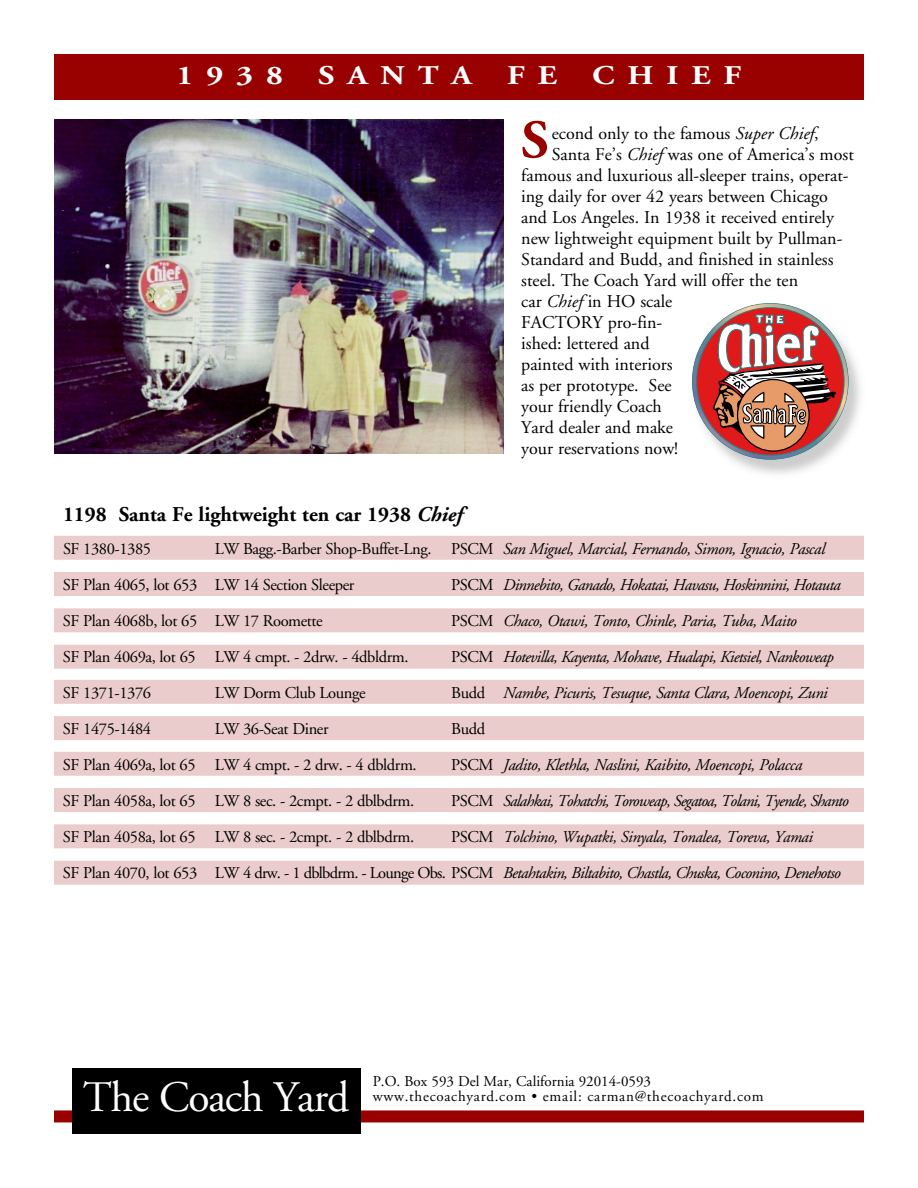
<style>
.page{position:relative;width:918px;height:1188px;background:#fff}
.page>*{position:absolute;margin:0;border:0;box-sizing:border-box;transform-origin:0 0}
.t1{font:700 54px "Adobe Garamond";color:#900}
.t2{font:43.5px "Adobe Garamond";letter-spacing:-.025em;color:#fff}
.t3{font:700 27px "Adobe Garamond";letter-spacing:.4em;color:#fff;scale:1.2 1}
.t4{font:700 21px "Adobe Garamond";color:#000}
.t5{font:18px "Adobe Garamond";color:#000}
.t6{font:italic 16.5px/36px "Adobe Garamond";letter-spacing:-.04em;color:#000}
.t7{font:16.5px/36px "Adobe Garamond";letter-spacing:-.025em;color:#000}
.t8{font:15px "Adobe Garamond";letter-spacing:.05em;color:#000}
.t9{font:15px "Adobe Garamond";color:#000}
.s1{font-style:italic}
.s2{font-style:normal}
</style>
<div class="page">
<div style="left:54px;top:536px;width:810px;height:24px;background:#ebcccc"></div>
<div style="left:54px;top:572px;width:810px;height:24px;background:#ebcccc"></div>
<div style="left:54px;top:608px;width:810px;height:24px;background:#ebcccc"></div>
<div style="left:54px;top:645px;width:810px;height:24px;background:#ebcccc"></div>
<div style="left:54px;top:680px;width:810px;height:24px;background:#ebcccc"></div>
<div style="left:54px;top:716px;width:810px;height:24px;background:#ebcccc"></div>
<div style="left:54px;top:752px;width:810px;height:24px;background:#ebcccc"></div>
<div style="left:54px;top:788px;width:810px;height:24px;background:#ebcccc"></div>
<div style="left:54px;top:824px;width:810px;height:24px;background:#ebcccc"></div>
<div style="left:54px;top:861px;width:810px;height:24px;background:#ebcccc"></div>
<div style="left:54px;top:54px;width:810px;height:46px;background:#900"></div>
<img style="left:54px;top:119px;width:450px;height:334px">
<svg style="left:692px;top:303px;width:157px;height:157px"></svg>
<div style="left:54px;top:1110px;width:810px;height:12px;background:#900"></div>
<div style="left:72px;top:1069px;width:288px;height:65px;background:#000"></div>
<h3 class="t3" style="left:177px;top:59px;width:90px">1938</h3>
<h3 class="t3" style="left:318px;top:59px;width:130px">SANTA</h3>
<h3 class="t3" style="left:507px;top:59px;width:43px">F E</h3>
<h3 class="t3" style="left:592px;top:59px;width:126px">CHIEF</h3>
<h1 class="t1" style="left:521px;top:107px;width:29px">S</h1>
<p class="t5" style="left:552px;top:122px;width:268px">econd only to the famous <span class="s1">Super Chief</span>,</p>
<p class="t5" style="left:552px;top:143px;width:304px">Santa Fe’s <span class="s1">Chief</span> was one of America’s most</p>
<p class="t5" style="left:521px;top:164px;width:329px">famous and luxurious all-sleeper trains, operat-</p>
<p class="t5" style="left:521px;top:185px;width:308px">ing daily for over 42 years between Chicago</p>
<p class="t5" style="left:521px;top:206px;width:314px">and Los Angeles. In 1938 it received entirely</p>
<p class="t5" style="left:521px;top:227px;width:323px">new lightweight equipment built by Pullman-</p>
<p class="t5" style="left:521px;top:248px;width:314px">Standard and Budd, and finished in stainless</p>
<p class="t5" style="left:521px;top:269px;width:278px">steel. The Coach Yard will offer the ten</p>
<p class="t5" style="left:521px;top:290px;width:153px">car <span class="s1">Chief</span> in HO scale</p>
<p class="t5" style="left:521px;top:311px;width:143px">FACTORY pro-fin-</p>
<p class="t5" style="left:521px;top:332px;width:130px">ished: lettered and</p>
<p class="t5" style="left:521px;top:353px;width:153px">painted with interiors</p>
<p class="t5" style="left:521px;top:374px;width:152px">as per prototype. See</p>
<p class="t5" style="left:521px;top:395px;width:142px">your friendly Coach</p>
<p class="t5" style="left:521px;top:416px;width:153px">Yard dealer and make</p>
<p class="t5" style="left:521px;top:437px;width:158px">your reservations now!</p>
<p class="t4" style="left:63px;top:501px;width:401px">1198 Santa Fe lightweight ten car 1938 <span class="s1">Chief</span></p>
<p class="t7" style="left:63px;top:530px;width:90px">SF 1380-1385</p>
<p class="t7" style="left:63px;top:530px;width:764px;text-indent:152px">LW Bagg.-Barber Shop-Buffet-Lng. PSCM <span class="s1">San Miguel, Marcial, Fernando, Simon, Ignacio, Pascal<br></span>SF Plan 4065, lot 653 LW 14 Section Sleeper</p>
<p class="t6" style="left:451px;top:566px;width:391px"><span class="s2">PSCM</span> Dinnebito, Ganado, Hokatai, Havasu, Hoskinnini, Hotauta</p>
<p class="t7" style="left:63px;top:602px;width:261px">SF Plan 4068b, lot 65 LW 17 Roomette</p>
<p class="t6" style="left:451px;top:602px;width:347px"><span class="s2">PSCM</span> Chaco, Otawi, Tonto, Chinle, Paria, Tuba, Maito</p>
<p class="t7" style="left:63px;top:638px;width:347px">SF Plan 4069a, lot 65 LW 4 cmpt. - 2drw. - 4dbldrm.</p>
<p class="t6" style="left:451px;top:638px;width:384px"><span class="s2">PSCM</span> Hotevilla, Kayenta, Mohave, Hualapi, Kietsiel, Nankoweap</p>
<p class="t7" style="left:63px;top:674px;width:90px">SF 1371-1376</p>
<p class="t7" style="left:215px;top:674px;width:152px">LW Dorm Club Lounge</p>
<p class="t6" style="left:451px;top:674px;width:378px"><span class="s2">Budd</span> Nambe, Picuris, Tesuque, Santa Clara, Moencopi, Zuni</p>
<p class="t7" style="left:63px;top:710px;width:90px">SF 1475-1484</p>
<p class="t7" style="left:215px;top:710px;width:115px">LW 36-Seat Diner</p>
<p class="t7" style="left:451px;top:710px;width:35px">Budd</p>
<p class="t7" style="left:63px;top:746px;width:355px">SF Plan 4069a, lot 65 LW 4 cmpt. - 2 drw. - 4 dbldrm.</p>
<p class="t6" style="left:451px;top:746px;width:353px"><span class="s2">PSCM</span> Jadito, Klethla, Naslini, Kaibito, Moencopi, Polacca</p>
<p class="t7" style="left:63px;top:782px;width:353px">SF Plan 4058a, lot 65 LW 8 sec. - 2cmpt. - 2 dblbdrm.</p>
<p class="t6" style="left:451px;top:782px;width:399px"><span class="s2">PSCM</span> Salahkai, Tohatchi, Toroweap, Segatoa, Tolani, Tyende, Shanto</p>
<p class="t7" style="left:63px;top:818px;width:353px">SF Plan 4058a, lot 65 LW 8 sec. - 2cmpt. - 2 dblbdrm.</p>
<p class="t6" style="left:63px;top:818px;width:780px;text-indent:388px"><span class="s2">PSCM</span> Tolchino, Wupatki, Sinyala, Tonalea, Toreva, Yamai<br><span class="s2">SF Plan 4070, lot 653 LW 4 drw. - 1 dblbdrm. - Lounge Obs. PSCM</span> Betahtakin, Biltabito, Chastla, Chuska, Coconino, Denehotso</p>
<p class="t9" style="left:373px;top:1072px;width:280px">P.O. Box 593 Del Mar, California 92014-0593</p>
<h2 class="t2" style="left:83px;top:1071px;width:268px">The Coach Yard</h2>
<p class="t8" style="left:373px;top:1087px;width:392px">www.thecoachyard.com • email: carman@thecoachyard.com</p>
</div>
